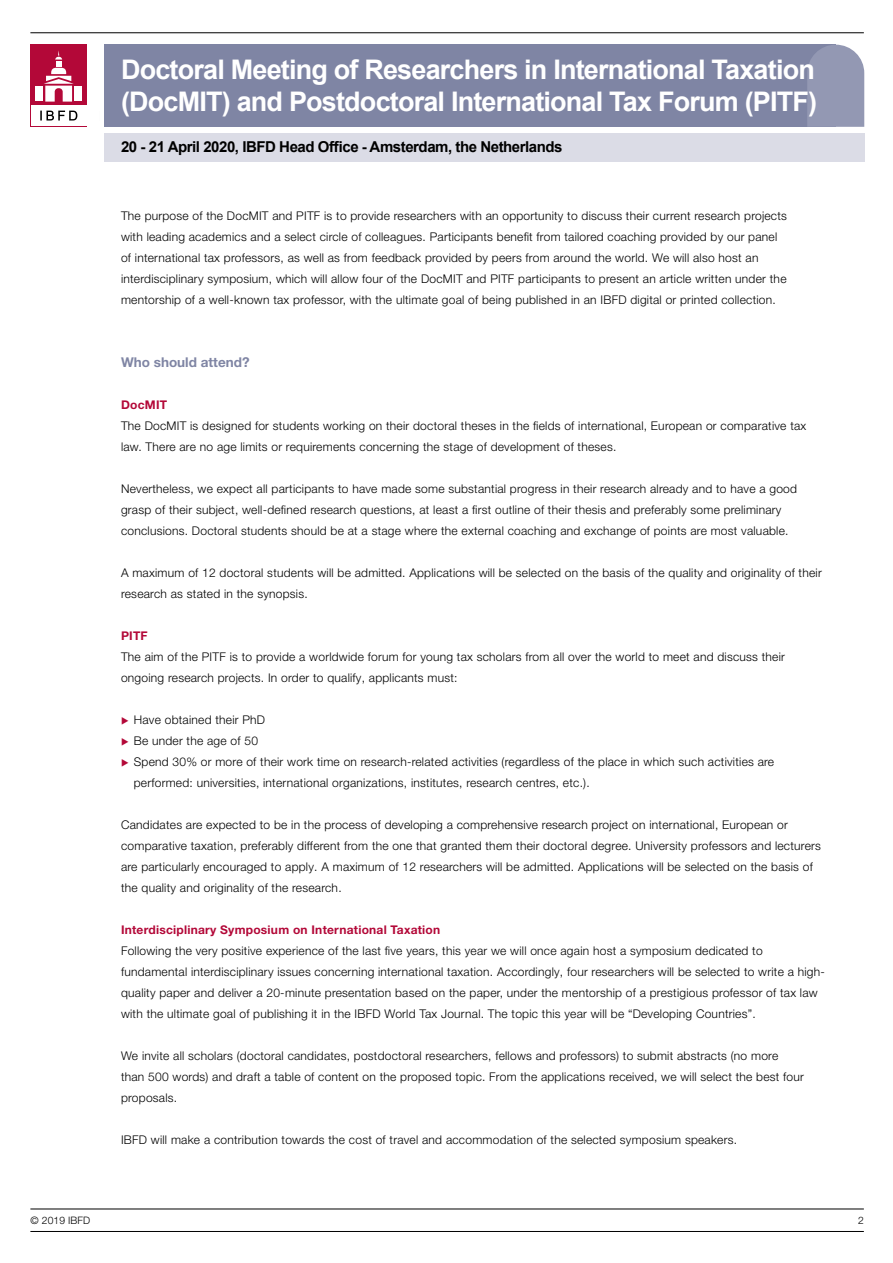
<style>
.page{position:relative;width:893px;height:1263px;background:#fff}
.page>*{position:absolute;margin:0;border:0;box-sizing:border-box;transform-origin:0 0}
.t1{font:700 27px/31.5px "Arial";letter-spacing:-.03em;color:#fff}
.t2{font:700 15px "Arial";letter-spacing:-.03em;color:#000}
.t3{font:700 13.5px "Helvetica Neue LT Pro";color:#7f85a4}
.t4{font:300 12px/21px "Helvetica Neue LT Pro";letter-spacing:.02em;color:#000}
.t5{font:700 12px "Helvetica Neue LT Pro";letter-spacing:.02em;color:#b30838}
.t6{font:300 10.35px "Helvetica Neue LT Pro";letter-spacing:.01em;color:#000}
</style>
<div class="page">
<hr style="left:30px;top:1231px;width:834px;height:1px;background:#000">
<hr style="left:30px;top:1208px;width:834px;height:1px;background:#000">
<hr style="left:30px;top:32px;width:834px;height:1px;background:#000">
<div style="left:104px;top:45px;width:732px;height:82px;background:#7f85a4"></div>
<div style="left:104px;top:134px;width:761px;height:28px;background:#dbdce6"></div>
<svg style="left:807px;top:45px;width:57px;height:82px;background:#959ab5"></svg>
<div style="left:31px;top:45px;width:56px;height:82px;background:#b30838"></div>
<div style="left:31px;top:106px;width:55px;height:20px;background:#fff"></div>
<div style="left:35px;top:86px;width:8px;height:14px;background:#fff"></div>
<div style="left:74px;top:86px;width:8px;height:14px;background:#fff"></div>
<svg style="left:44px;top:51px;width:30px;height:51px"></svg>
<svg style="left:40px;top:111px;width:37px;height:10px"></svg>
<h1 class="t1" style="left:121px;top:54px;width:698px">Doctoral Meeting of Researchers in International Taxation (DocMIT) and Postdoctoral International Tax Forum (PITF)</h1>
<p class="t2" style="left:121px;top:136px;width:443px">20 - 21 April 2020, IBFD Head Office - Amsterdam, the Netherlands</p>
<p class="t4" style="left:121px;top:205px;width:667px">The purpose of the DocMIT and PITF is to provide researchers with an opportunity to discuss their current research projects with leading academics and a select circle of colleagues. Participants benefit from tailored coaching provided by our panel of international tax professors, as well as from feedback provided by peers from around the world. We will also host an interdisciplinary symposium, which will allow four of the DocMIT and PITF participants to present an article written under the mentorship of a well-known tax professor, with the ultimate goal of being published in an IBFD digital or printed collection.</p>
<p class="t3" style="left:121px;top:354px;width:130px">Who should attend?</p>
<p class="t5" style="left:121px;top:397px;width:48px">DocMIT</p>
<p class="t4" style="left:121px;top:415px;width:687px">The DocMIT is designed for students working on their doctoral theses in the fields of international, European or comparative tax law. There are no age limits or requirements concerning the stage of development of theses.</p>
<p class="t4" style="left:121px;top:478px;width:677px">Nevertheless, we expect all participants to have made some substantial progress in their research already and to have a good grasp of their subject, well-defined research questions, at least a first outline of their thesis and preferably some preliminary conclusions. Doctoral students should be at a stage where the external coaching and exchange of points are most valuable.</p>
<p class="t4" style="left:121px;top:562px;width:702px">A maximum of 12 doctoral students will be admitted. Applications will be selected on the basis of the quality and originality of their research as stated in the synopsis.</p>
<p class="t5" style="left:121px;top:628px;width:28px">PITF</p>
<p class="t4" style="left:121px;top:646px;width:665px">The aim of the PITF is to provide a worldwide forum for young tax scholars from all over the world to meet and discuss their ongoing research projects. In order to qualify, applicants must:</p>
<p class="t4" style="left:134px;top:709px;width:642px">Have obtained their PhD<br>Be under the age of 50<br>Spend 30% or more of their work time on research-related activities (regardless of the place in which such activities are performed: universities, international organizations, institutes, research centres, etc.).</p>
<p class="t4" style="left:121px;top:814px;width:701px">Candidates are expected to be in the process of developing a comprehensive research project on international, European or comparative taxation, preferably different from the one that granted them their doctoral degree. University professors and lecturers are particularly encouraged to apply. A maximum of 12 researchers will be admitted. Applications will be selected on the basis of the quality and originality of the research.</p>
<p class="t5" style="left:121px;top:922px;width:321px">Interdisciplinary Symposium on International Taxation</p>
<p class="t4" style="left:121px;top:940px;width:705px">Following the very positive experience of the last five years, this year we will once again host a symposium dedicated to fundamental interdisciplinary issues concerning international taxation. Accordingly, four researchers will be selected to write a high&shy;quality paper and deliver a 20-minute presentation based on the paper, under the mentorship of a prestigious professor of tax law with the ultimate goal of publishing it in the IBFD World Tax Journal. The topic this year will be “Developing Countries”.</p>
<p class="t4" style="left:121px;top:1045px;width:684px">We invite all scholars (doctoral candidates, postdoctoral researchers, fellows and professors) to submit abstracts (no more than 500 words) and draft a table of content on the proposed topic. From the applications received, we will select the best four proposals.</p>
<p class="t4" style="left:121px;top:1129px;width:618px">IBFD will make a contribution towards the cost of travel and accommodation of the selected symposium speakers.</p>
<p class="t6" style="left:31px;top:1214px;width:61px">© 2019 IBFD</p>
<p class="t6" style="left:858px;top:1214px;width:7px">2</p>
</div>
